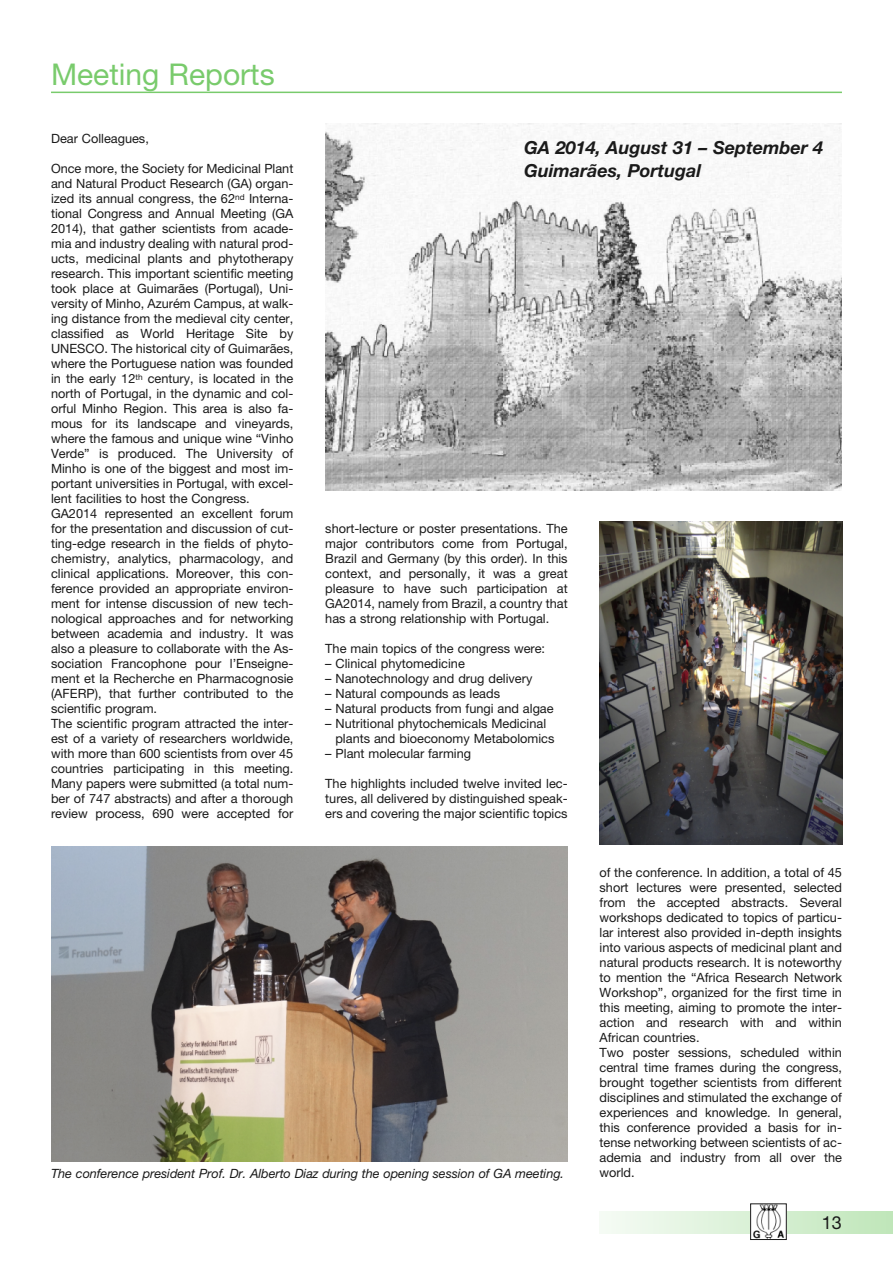
<style>
.page{position:relative;width:893px;height:1263px;background:#fff}
.page>*{position:absolute;margin:0;border:0;box-sizing:border-box;transform-origin:0 0}
.t1{font:30px "Helvetica Neue LT Std";color:#79cb6c}
.t2{font:italic 700 18px/22.5px "Helvetica Neue LT Std";color:#1a1a1a}
.t3{font:18px "Helvetica Neue LT Std";color:#1a1a1a}
.t4{font:12.75px/15px "Helvetica Neue LT Std";color:#1a1a1a}
.t5{font:italic 12.75px "Helvetica Neue LT Std";letter-spacing:-.005em;color:#1a1a1a}
</style>
<div class="page">
<svg style="left:601px;top:1212px;width:292px;height:21px"></svg>
<img style="left:752px;top:1205px;width:33px;height:33px">
<div style="left:750px;top:1203px;width:37px;height:37px;border:1px solid #1a1a1a"></div>
<img style="left:325px;top:124px;width:517px;height:366px">
<hr style="left:51px;top:92px;width:791px;height:1px;background:#79cb6c">
<img style="left:51px;top:846px;width:517px;height:315px">
<img style="left:600px;top:521px;width:242px;height:324px">
<h1 class="t1" style="left:51px;top:64px;width:225px">Meeting Reports</h1>
<p class="t4" style="left:51px;top:132px;width:99px">Dear Colleagues,</p>
<p class="t4" style="left:51px;top:162px;width:244px">Once more, the Society for Medicinal Plant and Natural Product Research (GA) organ&shy;ized its annual congress, the 62<sup>nd</sup> Interna&shy;tional Congress and Annual Meeting (GA 2014), that gather scientists from acade&shy;mia and industry dealing with natural prod&shy;ucts, medicinal plants and phytotherapy research. This important scientific meeting took place at Guimarães (Portugal), Uni&shy;versity of Minho, Azurém Campus, at walk&shy;ing distance from the medieval city center, classified as World Heritage Site by UNESCO. The historical city of Guimarães, where the Portuguese nation was founded in the early 12<sup>th</sup> century, is located in the north of Portugal, in the dynamic and col&shy;orful Minho Region. This area is also fa&shy;mous for its landscape and vineyards, where the famous and unique wine “Vinho Verde” is produced. The University of Minho is one of the biggest and most im&shy;portant universities in Portugal, with excel&shy;lent facilities to host the Congress.<br>GA2014 represented an excellent forum for the presentation and discussion of cut&shy;ting-edge research in the fields of phyto&shy;chemistry, analytics, pharmacology, and clinical applications. Moreover, this con&shy;ference provided an appropriate environ&shy;ment for intense discussion of new tech&shy;nological approaches and for networking between academia and industry. It was also a pleasure to collaborate with the As&shy;sociation Francophone pour l’Enseigne&shy;ment et la Recherche en Pharmacognosie (AFERP), that further contributed to the scientific program.<br>The scientific program attracted the inter&shy;est of a variety of researchers worldwide, with more than 600 scientists from over 45 countries participating in this meeting.<br>Many papers were submitted (a total num&shy;ber of 747 abstracts) and after a thorough review process, 690 were accepted for</p>
<h2 class="t2" style="left:524px;top:138px;width:301px">GA 2014, August 31 – September 4<br>Guimarães, Portugal</h2>
<p class="t4" style="left:325px;top:522px;width:244px;text-align:justify">short-lecture or poster presentations. The major contributors come from Portugal, Brazil and Germany (by this order). In this context, and personally, it was a great pleasure to have such participation at GA2014, namely from Brazil, a country that has a strong relationship with Portugal.</p>
<p class="t4" style="left:325px;top:642px;width:221px">The main topics of the congress were:</p>
<p class="t4" style="left:325px;top:657px;width:141px">– Clinical phytomedicine</p>
<p class="t4" style="left:325px;top:672px;width:209px">– Nanotechnology and drug delivery</p>
<p class="t4" style="left:325px;top:687px;width:176px">– Natural compounds as leads</p>
<p class="t4" style="left:325px;top:702px;width:230px">– Natural products from fungi and algae</p>
<p class="t4" style="left:335px;top:717px;width:221px;text-indent:-10px">– Nutritional phytochemicals Medicinal plants and bioeconomy Metabolomics</p>
<p class="t4" style="left:325px;top:747px;width:147px">– Plant molecular farming</p>
<p class="t4" style="left:325px;top:777px;width:244px;text-align:justify">The highlights included twelve invited lec&shy;tures, all delivered by distinguished speak&shy;ers and covering the major scientific topics</p>
<p class="t4" style="left:600px;top:866px;width:244px">of the conference. In addition, a total of 45 short lectures were presented, selected from the accepted abstracts. Several workshops dedicated to topics of particu&shy;lar interest also provided in-depth insights into various aspects of medicinal plant and natural products research. It is noteworthy to mention the “Africa Research Network Workshop”, organized for the first time in this meeting, aiming to promote the inter&shy;action and research with and within African countries.<br>Two poster sessions, scheduled within central time frames during the congress, brought together scientists from different disciplines and stimulated the exchange of experiences and knowledge. In general, this conference provided a basis for in&shy;tense networking between scientists of ac&shy;ademia and industry from all over the</p>
<p class="t5" style="left:51px;top:1169px;width:515px">The conference president Prof. Dr. Alberto Diaz during the opening session of GA meeting.</p>
<p class="t4" style="left:600px;top:1166px;width:37px">world.</p>
<h2 class="t3" style="left:822px;top:1216px;width:22px">13</h2>
</div>
